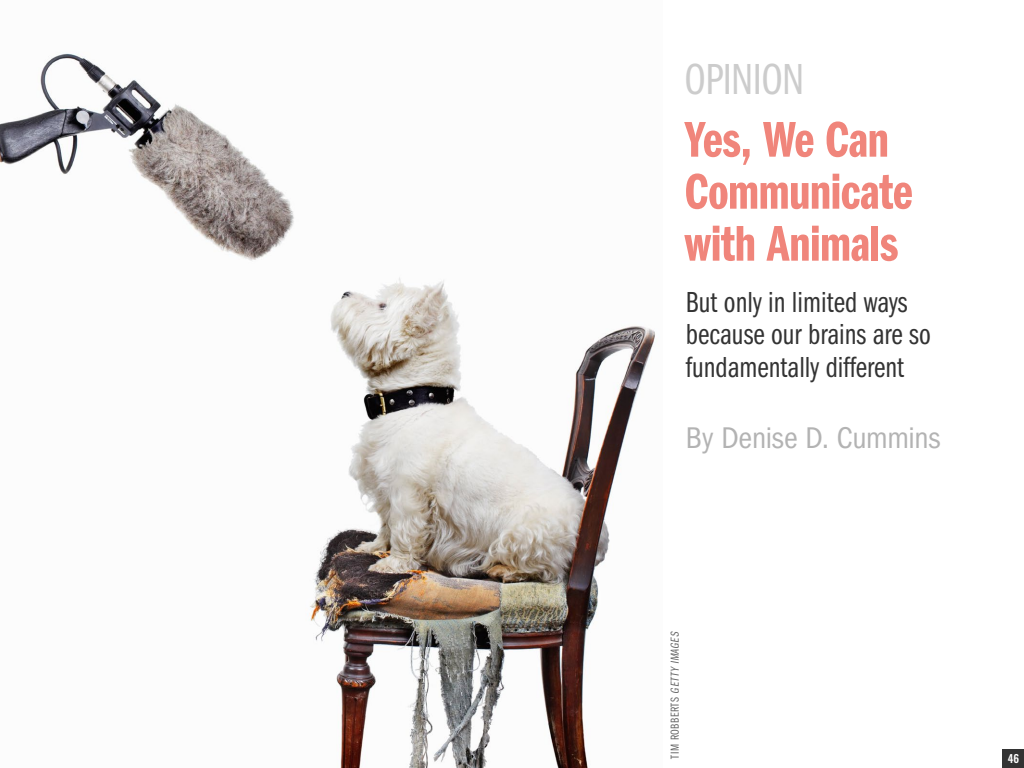
<style>
.page{position:relative;width:1024px;height:768px;background:#fff}
.page>*{position:absolute;margin:0;border:0;box-sizing:border-box;transform-origin:0 0}
.t1{font:52px/52px "ITC Franklin Gothic Std Dm Cp";letter-spacing:-.01em;color:#f0857b}
.t2{font:45px "ITC Franklin Gothic Std Bk Cp";letter-spacing:-.015em;color:#ccc}
.t3{font:condensed 31px "ITC Franklin Gothic Std";letter-spacing:-.01em;color:#b3b3b3}
.t4{font:30px/32px "ITC Franklin Gothic Std Bk Cp";color:#333}
.t5{font:12px "ITC Franklin Gothic Std Bk Cp";letter-spacing:.045em;color:#666}
.t6{font:500 11px "Oswald";color:#fff}
.s1{font-style:italic}
</style>
<div class="page">
<img style="left:0;top:53px;width:655px;height:715px">
<div style="left:1003px;top:749px;width:21px;height:19px;background:#333"></div>
<h2 class="t2" style="left:684px;top:55px;width:122px">OPINION</h2>
<h1 class="t1" style="left:684px;top:114px;width:229px">Yes, We Can<br>Communicate with Animals</h1>
<p class="t4" style="left:686px;top:287px;width:246px">But only in limited ways because our brains are so fundamentally different</p>
<p class="t3" style="left:686px;top:421px;width:256px">By Denise D. Cummins</p>
<p class="t5" style="left:668px;top:758px;width:130px;rotate:-90deg">TIM ROBBERTS <span class="s1">GETTY IMAGES</span></p>
<p class="t6" style="left:1008px;top:753px;width:13px">46</p>
</div>
